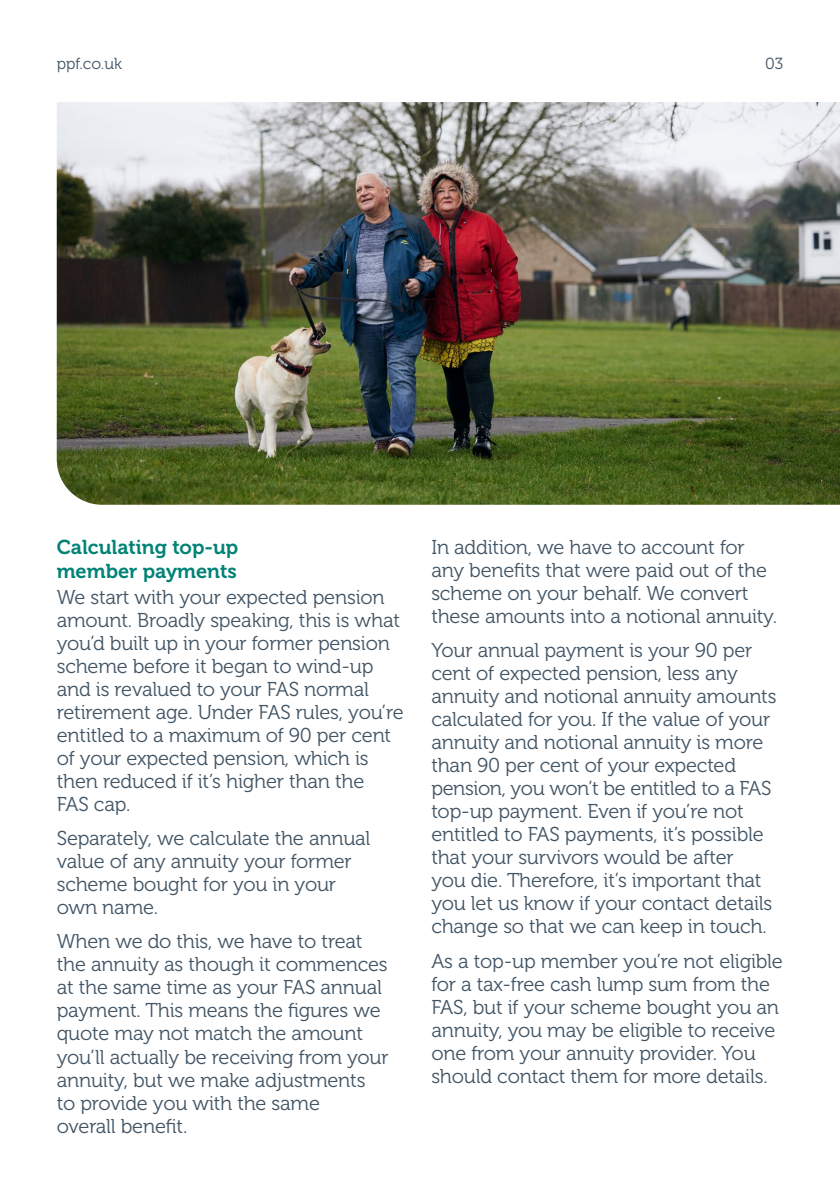
<style>
.page{position:relative;width:840px;height:1191px;background:#fff}
.page>*{position:absolute;margin:0;border:0;box-sizing:border-box;transform-origin:0 0}
.t1{font:20px/23px "Museo 300";letter-spacing:-.01em;color:#415464}
.t2{font:20px/24px "Museo 700";color:#008375}
.t3{font:16px "Museo 300";color:#415464}
</style>
<div class="page">
<img style="left:57px;top:102px;width:782px;height:403px">
<p class="t3" style="left:57px;top:55px;width:67px">ppf.co.uk</p>
<p class="t3" style="left:764px;top:55px;width:19px">03</p>
<h3 class="t2" style="left:57px;top:535px;width:183px">Calculating top-up member payments</h3>
<p class="t1" style="left:57px;top:585px;width:348px">We start with your expected pension amount. Broadly speaking, this is what you’d built up in your former pension scheme before it began to wind-up and is revalued to your FAS normal retirement age. Under FAS rules, you’re entitled to a maximum of 90 per cent of your expected pension, which is then reduced if it’s higher than the<br>FAS cap.</p>
<p class="t1" style="left:57px;top:827px;width:315px">Separately, we calculate the annual value of any annuity your former scheme bought for you in your own name.</p>
<p class="t1" style="left:57px;top:930px;width:333px">When we do this, we have to treat the annuity as though it commences at the same time as your FAS annual payment. This means the figures we quote may not match the amount you’ll actually be receiving from your annuity, but we make adjustments to provide you with the same<br>overall benefit.</p>
<p class="t1" style="left:431px;top:536px;width:347px">In addition, we have to account for any benefits that were paid out of the scheme on your behalf. We convert these amounts into a notional annuity.</p>
<p class="t1" style="left:431px;top:639px;width:346px">Your annual payment is your 90 per cent of expected pension, less any annuity and notional annuity amounts calculated for you. If the value of your annuity and notional annuity is more than 90 per cent of your expected pension, you won’t be entitled to a FAS top-up payment. Even if you’re not entitled to FAS payments, it’s possible that your survivors would be after<br>you die. Therefore, it’s important that you let us know if your contact details change so that we can keep in touch.</p>
<p class="t1" style="left:431px;top:949px;width:353px">As a top-up member you’re not eligible for a tax-free cash lump sum from the FAS, but if your scheme bought you an annuity, you may be eligible to receive one from your annuity provider. You should contact them for more details.</p>
</div>
